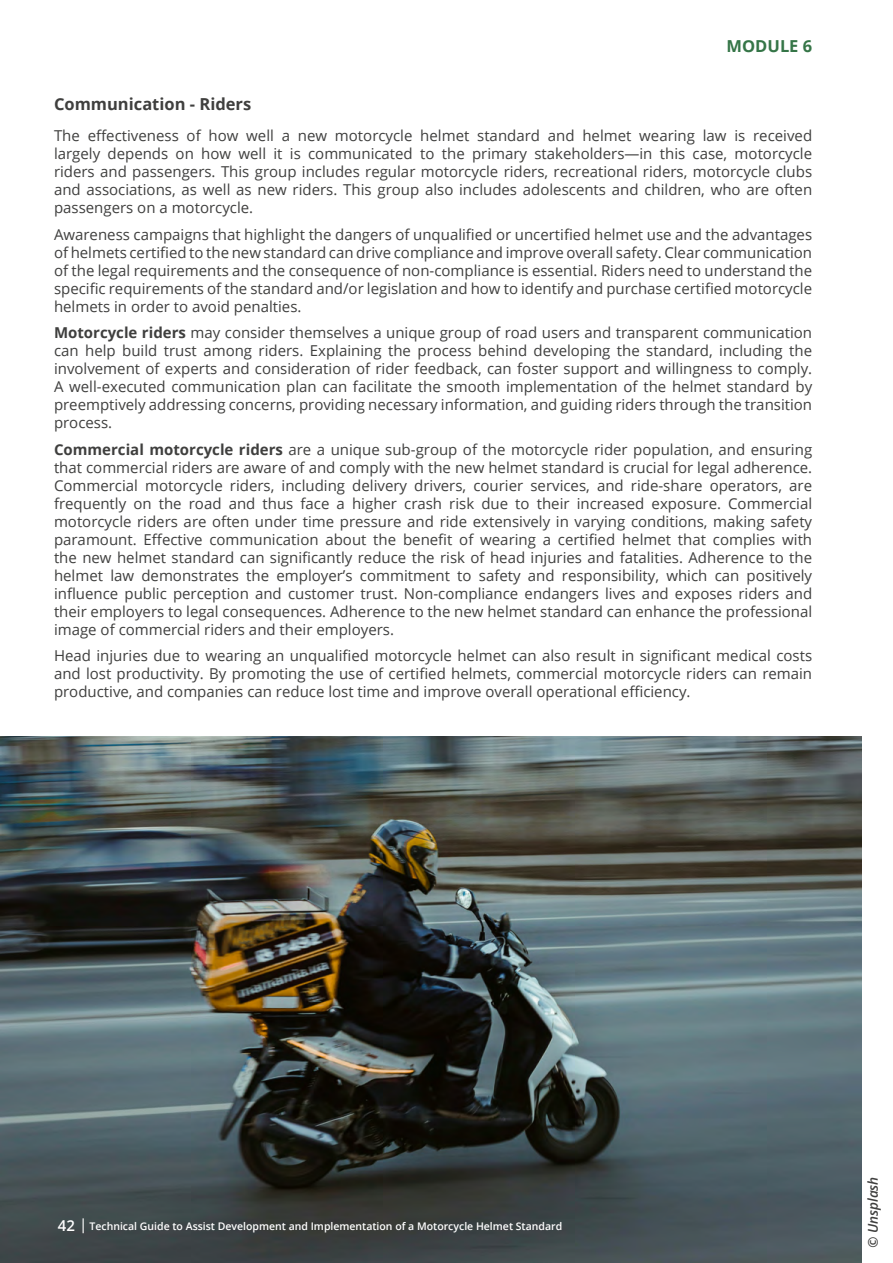
<style>
.page{position:relative;width:893px;height:1263px;background:#fff}
.page>*{position:absolute;margin:0;border:0;box-sizing:border-box;transform-origin:0 0}
.t1{font:700 16.5px "Open Sans";color:#3f3f3e}
.t2{font:700 16.5px "Open Sans";color:#357547}
.t3{font:15px/18px "Open Sans";color:#3f3f3e;text-align:justify}
.t4{font:italic 600 13.5px "Open Sans";color:#3f3f3e}
.t5{font:600 10.5px "Open Sans";color:#fff}
.s1{font-weight:700}
.s2{font-size:15px}
</style>
<div class="page">
<img style="left:1px;top:736px;width:860px;height:526px">
<svg style="left:83px;top:1218px;width:1px;height:15px"></svg>
<p class="t2" style="left:727px;top:34px;width:87px">MODULE 6</p>
<p class="t1" style="left:54px;top:93px;width:199px">Communication - Riders</p>
<p class="t3" style="left:54px;top:126px;width:760px">The effectiveness of how well a new motorcycle helmet standard and helmet wearing law is received largely depends on how well it is communicated to the primary stakeholders—in this case, motorcycle riders and passengers. This group includes regular motorcycle riders, recreational riders, motorcycle clubs and associations, as well as new riders. This group also includes adolescents and children, who are often passengers on a motorcycle.</p>
<p class="t3" style="left:54px;top:225px;width:760px">Awareness campaigns that highlight the dangers of unqualified or uncertified helmet use and the advantages of helmets certified to the new standard can drive compliance and improve overall safety. Clear communication of the legal requirements and the consequence of non-compliance is essential. Riders need to understand the specific requirements of the standard and/or legislation and how to identify and purchase certified motorcycle helmets in order to avoid penalties.</p>
<p class="t3" style="left:54px;top:323px;width:760px"><span class="s1">Motorcycle riders</span> may consider themselves a unique group of road users and transparent communication can help build trust among riders. Explaining the process behind developing the standard, including the involvement of experts and consideration of rider feedback, can foster support and willingness to comply.<br>A well-executed communication plan can facilitate the smooth implementation of the helmet standard by preemptively addressing concerns, providing necessary information, and guiding riders through the transition process.</p>
<p class="t3" style="left:54px;top:440px;width:760px"><span class="s1">Commercial motorcycle riders</span> are a unique sub-group of the motorcycle rider population, and ensuring that commercial riders are aware of and comply with the new helmet standard is crucial for legal adherence.<br>Commercial motorcycle riders, including delivery drivers, courier services, and ride-share operators, are frequently on the road and thus face a higher crash risk due to their increased exposure. Commercial motorcycle riders are often under time pressure and ride extensively in varying conditions, making safety paramount. Effective communication about the benefit of wearing a certified helmet that complies with the new helmet standard can significantly reduce the risk of head injuries and fatalities. Adherence to the helmet law demonstrates the employer’s commitment to safety and responsibility, which can positively influence public perception and customer trust. Non-compliance endangers lives and exposes riders and their employers to legal consequences. Adherence to the new helmet standard can enhance the professional image of commercial riders and their employers.</p>
<p class="t3" style="left:54px;top:646px;width:760px">Head injuries due to wearing an unqualified motorcycle helmet can also result in significant medical costs and lost productivity. By promoting the use of certified helmets, commercial motorcycle riders can remain productive, and companies can reduce lost time and improve overall operational efficiency.</p>
<p class="t5" style="left:58px;top:1219px;width:506px"><span class="s2">42</span> Technical Guide to Assist Development and Implementation of a Motorcycle Helmet Standard</p>
<p class="t4" style="left:864px;top:1248px;width:73px;rotate:-90deg">© Unsplash</p>
</div>
